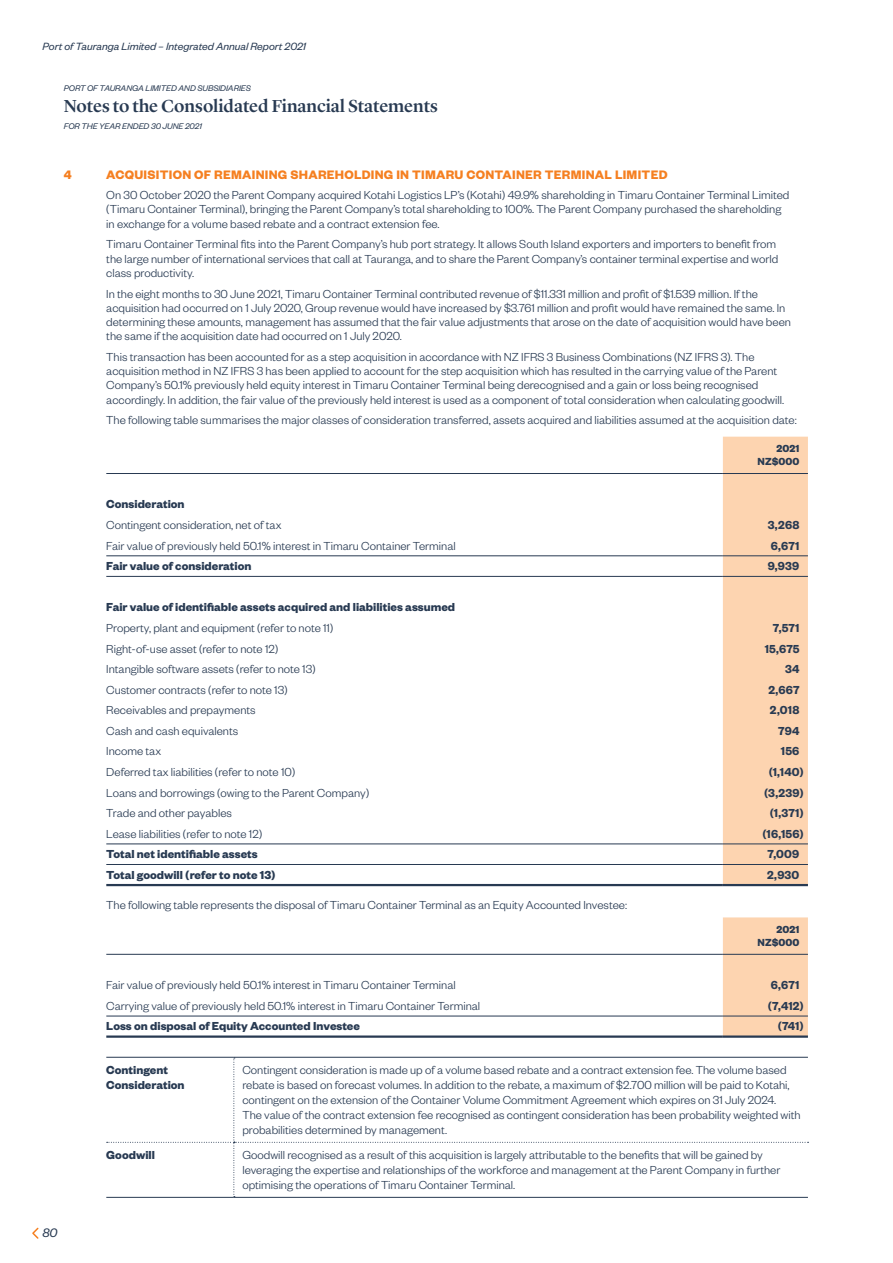
<style>
.page{position:relative;width:893px;height:1263px;background:#fff}
.page>*{position:absolute;margin:0;border:0;box-sizing:border-box;transform-origin:0 0}
.t1{font:500 18px "Lyon Display";letter-spacing:-.005em;color:#283a52}
.t2{font:700 13.5px "Founders Grotesk";letter-spacing:.02em;color:#f58021}
.t3{font:italic 13.5px "Founders Grotesk";color:#283a52}
.t4{font:300 12.75px/14.2px "Founders Grotesk";color:#283a52}
.t5{font:700 12.75px/15px "Founders Grotesk";color:#283a52}
.t6{font:600 12.75px "Founders Grotesk";letter-spacing:.015em;color:#283a52}
.t7{font:italic 11.55px "Founders Grotesk";color:#283a52}
.t8{font:700 11.25px/12.8px "Founders Grotesk";color:#283a52;text-align:right}
.t9{font:italic 9px "Founders Grotesk";color:#283a52}
</style>
<div class="page">
<div style="left:723px;top:437px;width:85px;height:447px;background:#fdd4b0"></div>
<hr style="left:106px;top:473px;width:617px;height:1px;background:#283a52">
<hr style="left:723px;top:473px;width:85px;height:1px;background:#283a52">
<hr style="left:106px;top:884px;width:617px;height:2px;background:#283a52">
<hr style="left:723px;top:884px;width:85px;height:2px;background:#283a52">
<hr style="left:106px;top:843px;width:617px;height:1px;background:#283a52">
<hr style="left:723px;top:843px;width:85px;height:1px;background:#283a52">
<hr style="left:106px;top:864px;width:617px;height:1px;background:#283a52">
<hr style="left:723px;top:864px;width:85px;height:1px;background:#283a52">
<hr style="left:106px;top:555px;width:617px;height:1px;background:#283a52">
<hr style="left:723px;top:555px;width:85px;height:1px;background:#283a52">
<hr style="left:106px;top:576px;width:617px;height:1px;background:#283a52">
<hr style="left:723px;top:576px;width:85px;height:1px;background:#283a52">
<div style="left:723px;top:917px;width:85px;height:118px;background:#fdd4b0"></div>
<hr style="left:106px;top:954px;width:617px;height:1px;background:#283a52">
<hr style="left:723px;top:954px;width:85px;height:1px;background:#283a52">
<hr style="left:106px;top:1035px;width:617px;height:3px;background:#283a52">
<hr style="left:723px;top:1035px;width:85px;height:3px;background:#283a52">
<hr style="left:106px;top:1016px;width:617px;height:1px;background:#283a52">
<hr style="left:723px;top:1016px;width:85px;height:1px;background:#283a52">
<hr style="left:234px;top:1057px;width:574px;height:1px;background:#283a52">
<hr style="left:234px;top:1197px;width:574px;height:1px;background:#283a52">
<hr style="left:106px;top:1057px;width:128px;height:1px;background:#283a52">
<hr style="left:106px;top:1197px;width:128px;height:1px;background:#283a52">
<svg style="left:107px;top:1058px;width:701px;height:139px"></svg>
<svg style="left:32px;top:1227px;width:7px;height:12px"></svg>
<p class="t7" style="left:43px;top:39px;width:265px">Port of Tauranga Limited – Integrated Annual Report 2021</p>
<p class="t9" style="left:64px;top:82px;width:189px">PORT OF TAURANGA LIMITED AND SUBSIDIARIES</p>
<h1 class="t1" style="left:64px;top:92px;width:376px">Notes to the Consolidated Financial Statements</h1>
<p class="t9" style="left:64px;top:120px;width:140px">FOR THE YEAR ENDED 30 JUNE 2021</p>
<p class="t2" style="left:64px;top:166px;width:9px">4</p>
<p class="t2" style="left:106px;top:166px;width:563px">ACQUISITION OF REMAINING SHAREHOLDING IN TIMARU CONTAINER TERMINAL LIMITED</p>
<p class="t4" style="left:106px;top:187px;width:685px">On 30 October 2020 the Parent Company acquired Kotahi Logistics LP’s (Kotahi) 49.9% shareholding in Timaru Container Terminal Limited (Timaru Container Terminal), bringing the Parent Company’s total shareholding to 100%. The Parent Company purchased the shareholding in exchange for a volume based rebate and a contract extension fee.</p>
<p class="t4" style="left:106px;top:237px;width:673px">Timaru Container Terminal fits into the Parent Company’s hub port strategy. It allows South Island exporters and importers to benefit from the large number of international services that call at Tauranga, and to share the Parent Company’s container terminal expertise and world class productivity.</p>
<p class="t4" style="left:106px;top:286px;width:686px">In the eight months to 30 June 2021, Timaru Container Terminal contributed revenue of $11.331 million and profit of $1.539 million. If the acquisition had occurred on 1 July 2020, Group revenue would have increased by $3.761 million and profit would have remained the same. In determining these amounts, management has assumed that the fair value adjustments that arose on the date of acquisition would have been the same if the acquisition date had occurred on 1 July 2020.</p>
<p class="t4" style="left:106px;top:349px;width:679px">This transaction has been accounted for as a step acquisition in accordance with NZ IFRS 3 Business Combinations (NZ IFRS 3). The acquisition method in NZ IFRS 3 has been applied to account for the step acquisition which has resulted in the carrying value of the Parent Company’s 50.1% previously held equity interest in Timaru Container Terminal being derecognised and a gain or loss being recognised accordingly. In addition, the fair value of the previously held interest is used as a component of total consideration when calculating goodwill.</p>
<p class="t4" style="left:106px;top:412px;width:692px">The following table summarises the major classes of consideration transferred, assets acquired and liabilities assumed at the acquisition date:</p>
<p class="t8" style="left:758px;top:442px;width:43px">2021<br>NZ$000</p>
<p class="t5" style="left:106px;top:496px;width:80px">Consideration</p>
<p class="t4" style="left:106px;top:517px;width:177px">Contingent consideration, net of tax</p>
<p class="t6" style="left:768px;top:517px;width:33px">3,268</p>
<p class="t4" style="left:106px;top:538px;width:351px">Fair value of previously held 50.1% interest in Timaru Container Terminal</p>
<p class="t6" style="left:771px;top:537px;width:30px">6,671</p>
<p class="t5" style="left:106px;top:558px;width:147px">Fair value of consideration</p>
<p class="t6" style="left:768px;top:558px;width:33px">9,939</p>
<p class="t5" style="left:106px;top:599px;width:350px">Fair value of identifiable assets acquired and liabilities assumed</p>
<p class="t4" style="left:106px;top:620px;width:229px">Property, plant and equipment (refer to note 11)</p>
<p class="t6" style="left:773px;top:620px;width:28px">7,571</p>
<p class="t4" style="left:106px;top:641px;width:173px">Right-of-use asset (refer to note 12)</p>
<p class="t6" style="left:765px;top:640px;width:36px">15,675</p>
<p class="t4" style="left:106px;top:661px;width:211px">Intangible software assets (refer to note 13)</p>
<p class="t6" style="left:785px;top:661px;width:16px">34</p>
<p class="t4" style="left:106px;top:682px;width:183px">Customer contracts (refer to note 13)</p>
<p class="t6" style="left:768px;top:682px;width:33px">2,667</p>
<p class="t4" style="left:106px;top:702px;width:151px">Receivables and prepayments</p>
<p class="t6" style="left:770px;top:702px;width:31px">2,018</p>
<p class="t4" style="left:106px;top:723px;width:133px">Cash and cash equivalents</p>
<p class="t6" style="left:778px;top:723px;width:23px">794</p>
<p class="t4" style="left:106px;top:744px;width:56px">Income tax</p>
<p class="t6" style="left:781px;top:743px;width:20px">156</p>
<p class="t4" style="left:106px;top:764px;width:190px">Deferred tax liabilities (refer to note 10)</p>
<p class="t6" style="left:769px;top:764px;width:37px">(1,140)</p>
<p class="t4" style="left:106px;top:785px;width:264px">Loans and borrowings (owing to the Parent Company)</p>
<p class="t6" style="left:764px;top:784px;width:41px">(3,239)</p>
<p class="t4" style="left:106px;top:805px;width:127px">Trade and other payables</p>
<p class="t6" style="left:770px;top:805px;width:35px">(1,371)</p>
<p class="t4" style="left:106px;top:826px;width:157px">Lease liabilities (refer to note 12)</p>
<p class="t6" style="left:762px;top:826px;width:43px">(16,156)</p>
<p class="t5" style="left:106px;top:846px;width:153px">Total net identifiable assets</p>
<p class="t6" style="left:767px;top:846px;width:33px">7,009</p>
<p class="t5" style="left:106px;top:867px;width:171px">Total goodwill (refer to note 13)</p>
<p class="t6" style="left:767px;top:867px;width:34px">2,930</p>
<p class="t4" style="left:106px;top:897px;width:522px">The following table represents the disposal of Timaru Container Terminal as an Equity Accounted Investee:</p>
<p class="t8" style="left:758px;top:922px;width:43px">2021<br>NZ$000</p>
<p class="t4" style="left:106px;top:977px;width:351px">Fair value of previously held 50.1% interest in Timaru Container Terminal</p>
<p class="t6" style="left:771px;top:977px;width:30px">6,671</p>
<p class="t4" style="left:106px;top:998px;width:375px">Carrying value of previously held 50.1% interest in Timaru Container Terminal</p>
<p class="t6" style="left:768px;top:998px;width:37px">(7,412)</p>
<p class="t5" style="left:106px;top:1018px;width:255px">Loss on disposal of Equity Accounted Investee</p>
<p class="t6" style="left:778px;top:1018px;width:27px">(741)</p>
<p class="t5" style="left:106px;top:1061px;width:80px">Contingent<br>Consideration</p>
<p class="t4" style="left:242px;top:1061px;width:560px;line-height:15px">Contingent consideration is made up of a volume based rebate and a contract extension fee. The volume based rebate is based on forecast volumes. In addition to the rebate, a maximum of $2.700 million will be paid to Kotahi, contingent on the extension of the Container Volume Commitment Agreement which expires on 31 July 2024.<br>The value of the contract extension fee recognised as contingent consideration has been probability weighted with probabilities determined by management.</p>
<p class="t5" style="left:106px;top:1146px;width:50px">Goodwill</p>
<p class="t4" style="left:242px;top:1146px;width:539px;line-height:15px">Goodwill recognised as a result of this acquisition is largely attributable to the benefits that will be gained by leveraging the expertise and relationships of the workforce and management at the Parent Company in further optimising the operations of Timaru Container Terminal.</p>
<p class="t3" style="left:43px;top:1225px;width:17px">80</p>
</div>
